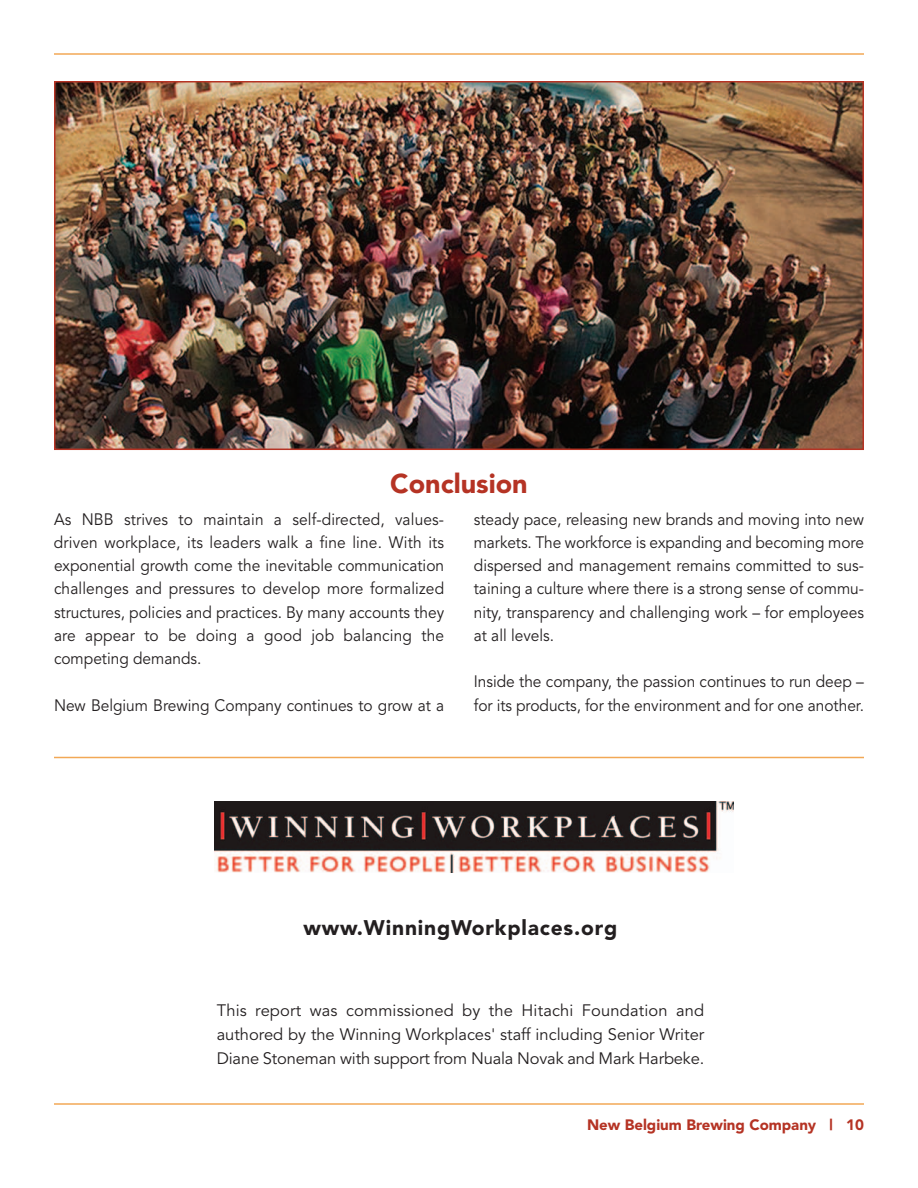
<style>
.page{position:relative;width:918px;height:1188px;background:#fff}
.page>*{position:absolute;margin:0;border:0;box-sizing:border-box;transform-origin:0 0}
.t1{font:900 27px "Avenir";color:#b53324}
.t2{font:900 21px "Avenir";letter-spacing:.04em;color:#231f20}
.t3{font:16.5px/23.2px "Avenir";color:#231f20;text-align:justify;scale:.94 1}
.t4{font:16.5px/24px "Avenir";color:#231f20;text-align:justify}
.t5{font:900 15px "Avenir";color:#b53324}
</style>
<div class="page">
<img style="left:215px;top:802px;width:518px;height:70px">
<hr style="left:54px;top:1103px;width:810px;height:2px;background:#f2a856">
<hr style="left:54px;top:53px;width:810px;height:2px;background:#f2a856">
<hr style="left:54px;top:757px;width:810px;height:1px;background:#f2a856">
<img style="left:57px;top:84px;width:804px;height:363px">
<div style="left:54px;top:81px;width:810px;height:369px;border:2px solid #b53324"></div>
<h1 class="t1" style="left:390px;top:473px;width:139px">Conclusion</h1>
<p class="t3" style="left:54px;top:509px;width:417px">As NBB strives to maintain a self-directed, values&shy;driven workplace, its leaders walk a fine line. With its exponential growth come the inevitable communication challenges and pressures to develop more formalized structures, policies and practices. By many accounts they are appear to be doing a good job balancing the competing demands.</p>
<p class="t3" style="left:54px;top:695px;width:417px">New Belgium Brewing Company continues to grow at a</p>
<p class="t3" style="left:474px;top:509px;width:417px">steady pace, releasing new brands and moving into new markets. The workforce is expanding and becoming more dispersed and management remains committed to sus&shy;taining a culture where there is a strong sense of commu&shy;nity, transparency and challenging work – for employees at all levels.</p>
<p class="t3" style="left:474px;top:671px;width:417px">Inside the company, the passion continues to run deep – for its products, for the environment and for one another.</p>
<p class="t2" style="left:304px;top:919px;width:315px">www.WinningWorkplaces.org</p>
<p class="t4" style="left:217px;top:999px;width:489px">This report was commissioned by the Hitachi Foundation and authored by the Winning Workplaces' staff including Senior Writer Diane Stoneman with support from Nuala Novak and Mark Harbeke.</p>
<p class="t5" style="left:587px;top:1118px;width:278px">New Belgium Brewing Company | 10</p>
</div>
